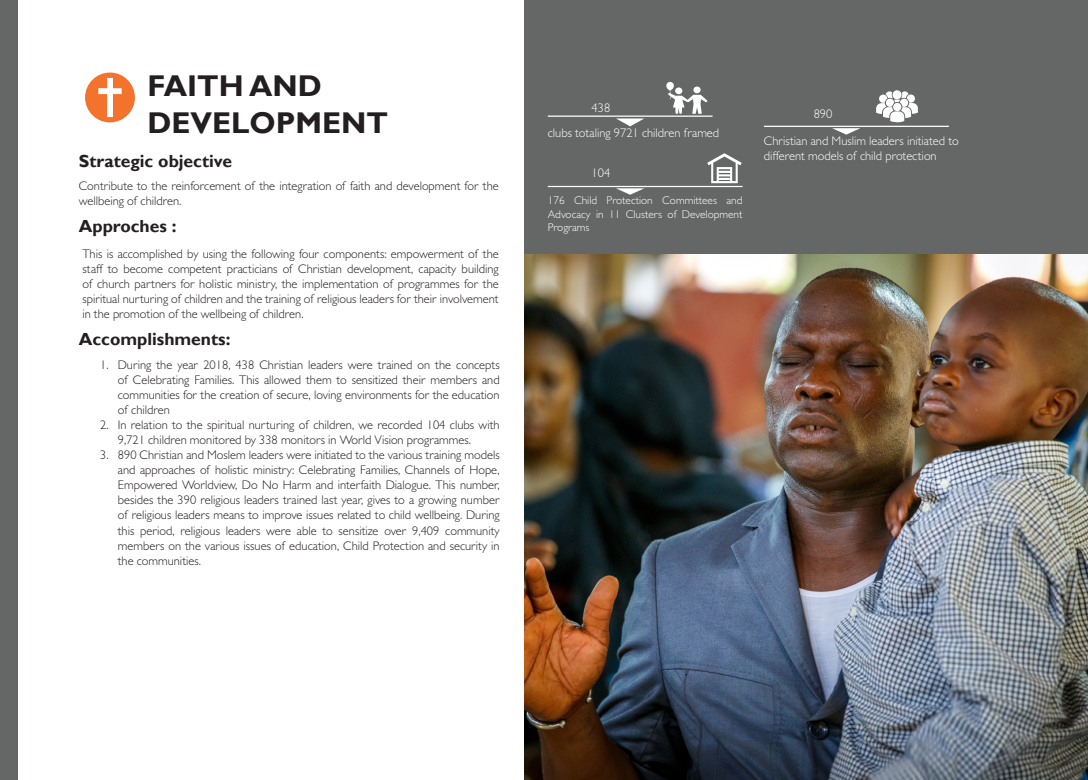
<style>
.page{position:relative;width:1088px;height:780px;background:#fff}
.page>*{position:absolute;margin:0;border:0;box-sizing:border-box;transform-origin:0 0}
.t1{font:700 30px/36px "Gill Sans";color:#231f20}
.t2{font:700 17.5px "Gill Sans";color:#231f20}
.t3{font:300 12.5px/15px "Gill Sans MT Pro";color:#231f20;text-align:justify}
.t4{font:300 12.5px/15px "Gill Sans MT Pro";color:#fff}
.t5{font:300 11.25px/13.5px "Gill Sans Std";color:#fff;text-align:justify}
</style>
<div class="page">
<div style="left:0;top:0;width:18px;height:780px;background:#656666"></div>
<div style="left:524px;top:0;width:564px;height:780px;background:#656666"></div>
<hr style="left:764px;top:126px;width:185px;height:1px;background:#fff">
<hr style="left:548px;top:115px;width:164px;height:2px;background:#fff">
<hr style="left:548px;top:186px;width:194px;height:1px;background:#fff">
<svg style="left:832px;top:128px;width:28px;height:7px"></svg>
<svg style="left:616px;top:118px;width:28px;height:8px"></svg>
<svg style="left:616px;top:188px;width:28px;height:7px"></svg>
<svg style="left:707px;top:153px;width:35px;height:30px"></svg>
<svg style="left:666px;top:82px;width:41px;height:32px"></svg>
<svg style="left:876px;top:91px;width:42px;height:31px"></svg>
<div style="left:85px;top:73px;width:50px;height:49px;background:#f3732c;border-radius:50%"></div>
<svg style="left:98px;top:78px;width:24px;height:39px"></svg>
<img style="left:524px;top:254px;width:564px;height:526px">
<p class="t1" style="left:147px;top:69px;width:242px">FAITH AND<br>DEVELOPMENT</p>
<p class="t2" style="left:79px;top:150px;width:155px">Strategic objective</p>
<p class="t3" style="left:79px;top:178px;width:421px">Contribute to the reinforcement of the integration of faith and development for the wellbeing of children.</p>
<p class="t2" style="left:79px;top:215px;width:99px">Approches :</p>
<p class="t3" style="left:82px;top:246px;width:418px">This is accomplished by using the following four components: empowerment of the staff to become competent practicians of Christian development, capacity building of church partners for holistic ministry, the implementation of programmes for the spiritual nurturing of children and the training of religious leaders for their involvement in the promotion of the wellbeing of children.</p>
<p class="t3" style="left:118px;top:357px;width:383px;text-indent:-18px">1. During the year 2018, 438 Christian leaders were trained on the concepts of Celebrating Families. This allowed them to sensitized their members and communities for the creation of secure, loving environments for the education of children</p>
<p class="t3" style="left:118px;top:417px;width:383px;text-indent:-18px">2. In relation to the spiritual nurturing of children, we recorded 104 clubs with<br>9,721 children monitored by 338 monitors in World Vision programmes.</p>
<p class="t3" style="left:118px;top:447px;width:383px;text-indent:-18px">3. 890 Christian and Moslem leaders were initiated to the various training models and approaches of holistic ministry: Celebrating Families, Channels of Hope, Empowered Worldview, Do No Harm and interfaith Dialogue. This number, besides the 390 religious leaders trained last year, gives to a growing number of religious leaders means to improve issues related to child wellbeing. During this period, religious leaders were able to sensitize over 9,409 community members on the various issues of education, Child Protection and security in the communities.</p>
<p class="t2" style="left:79px;top:329px;width:153px">Accomplishments:</p>
<p class="t4" style="left:591px;top:100px;width:20px">438</p>
<p class="t4" style="left:548px;top:125px;width:173px">clubs totaling 9721 children framed</p>
<p class="t4" style="left:591px;top:165px;width:20px">104</p>
<p class="t5" style="left:548px;top:194px;width:196px">176 Child Protection Committees and Advocacy in 11 Clusters of Development Programs</p>
<p class="t4" style="left:814px;top:106px;width:20px">890</p>
<p class="t4" style="left:764px;top:133px;width:196px">Christian and Muslim leaders initiated to different models of child protection</p>
</div>
